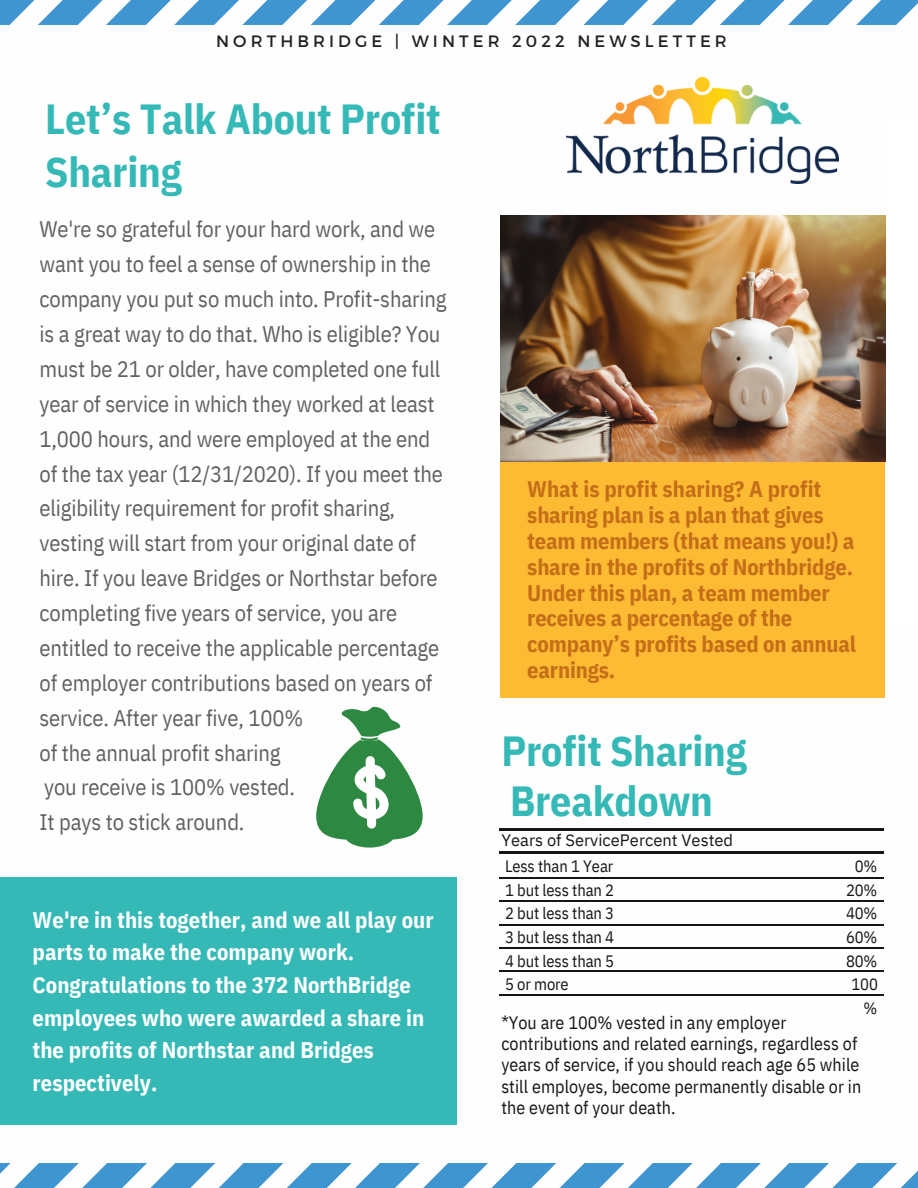
<style>
.page{position:relative;width:918px;height:1188px;background:#fff}
.page>*{position:absolute;margin:0;border:0;box-sizing:border-box;transform-origin:0 0}
.t1{font:700 42px/52.8px "IBM Plex Sans Cond";letter-spacing:-.005em;color:#35b9b6}
.t2{font:22.5px/34.8px "IBM Plex Sans Cond";letter-spacing:-.005em;color:#606161}
.t3{font:700 22.5px/25.8px "IBM Plex Sans Cond";letter-spacing:-.005em;color:#c46e18}
.t4{font:700 22.5px/32.7px "IBM Plex Sans Cond";letter-spacing:.005em;color:#fff}
.t5{font:18px/21.3px "IBM Plex Sans Cond";letter-spacing:.005em;color:#171615}
.t6{font:16.5px/23.7px "IBM Plex Sans Cond";letter-spacing:-.005em;color:#171615;text-align:justify}
.t7{font:16.5px "Montserrat";letter-spacing:.25em;color:#202020}
.t8{font:16.5px "IBM Plex Sans";color:#171615}
</style>
<div class="page">
<svg style="left:0;top:1163px;width:918px;height:25px"></svg>
<svg style="left:0;top:0;width:918px;height:24px"></svg>
<img style="left:567px;top:77px;width:271px;height:106px">
<svg style="left:316px;top:706px;width:107px;height:142px"></svg>
<div style="left:0;top:878px;width:457px;height:247px;background:#35b9b6"></div>
<div style="left:500px;top:461px;width:385px;height:236px;background:#fdba33"></div>
<hr style="left:499px;top:828px;width:385px;height:3px;background:#171615">
<hr style="left:499px;top:851px;width:385px;height:3px;background:#171615">
<hr style="left:499px;top:877px;width:385px;height:1px;background:#171615">
<hr style="left:499px;top:900px;width:385px;height:2px;background:#171615">
<hr style="left:499px;top:924px;width:385px;height:1px;background:#171615">
<hr style="left:499px;top:947px;width:385px;height:2px;background:#171615">
<hr style="left:499px;top:971px;width:385px;height:1px;background:#171615">
<hr style="left:499px;top:994px;width:385px;height:2px;background:#171615">
<img style="left:500px;top:216px;width:385px;height:245px">
<p class="t7" style="left:216px;top:30px;width:512px">NORTHBRIDGE | WINTER 2022 NEWSLETTER</p>
<p class="t1" style="left:45px;top:92px;width:397px">Let’s Talk About Profit<br>Sharing</p>
<p class="t2" style="left:40px;top:212px;width:408px">We're so grateful for your hard work, and we want you to feel a sense of ownership in the company you put so much into. Profit-sharing is a great way to do that. Who is eligible? You must be 21 or older, have completed one full year of service in which they worked at least 1,000 hours, and were employed at the end of the tax year (12/31/2020). If you meet the eligibility requirement for profit sharing, vesting will start from your original date of hire. If you leave Bridges or Northstar before completing five years of service, you are entitled to receive the applicable percentage of employer contributions based on years of service. After year five, 100%</p>
<p class="t2" style="left:40px;top:735px;width:243px">of the annual profit sharing</p>
<p class="t2" style="left:44px;top:770px;width:253px">you receive is 100% vested.</p>
<p class="t2" style="left:40px;top:805px;width:207px">It pays to stick around.</p>
<p class="t4" style="left:33px;top:903px;width:403px">We're in this together, and we all play our parts to make the company work.<br>Congratulations to the 372 NorthBridge employees who were awarded a share in the profits of Northstar and Bridges respectively.</p>
<p class="t3" style="left:527px;top:476px;width:296px">What is profit sharing? A profit</p>
<p class="t3" style="left:527px;top:502px;width:330px">sharing plan is a plan that gives team members (that means you!) a share in the profits of Northbridge.<br>Under this plan, a team member receives a percentage of the company’s profits based on annual earnings.</p>
<p class="t1" style="left:501px;top:726px;width:247px;line-height:49.5px">Profit Sharing<br>Breakdown</p>
<p class="t8" style="left:501px;top:829px;width:233px">Years of ServicePercent Vested</p>
<p class="t6" style="left:505px;top:854px;width:111px">Less than 1 Year 1 but less than 2<br>2 but less than 3<br>3 but less than 4<br>4 but less than 5<br>5 or more</p>
<p class="t6" style="left:846px;top:854px;width:33px;text-align:right">0%<br>20%<br>40%<br>60%<br>80%<br>100 %</p>
<p class="t5" style="left:501px;top:1011px;width:361px">*You are 100% vested in any employer contributions and related earnings, regardless of years of service, if you should reach age 65 while still employes, become permanently disable or in the event of your death.</p>
</div>
